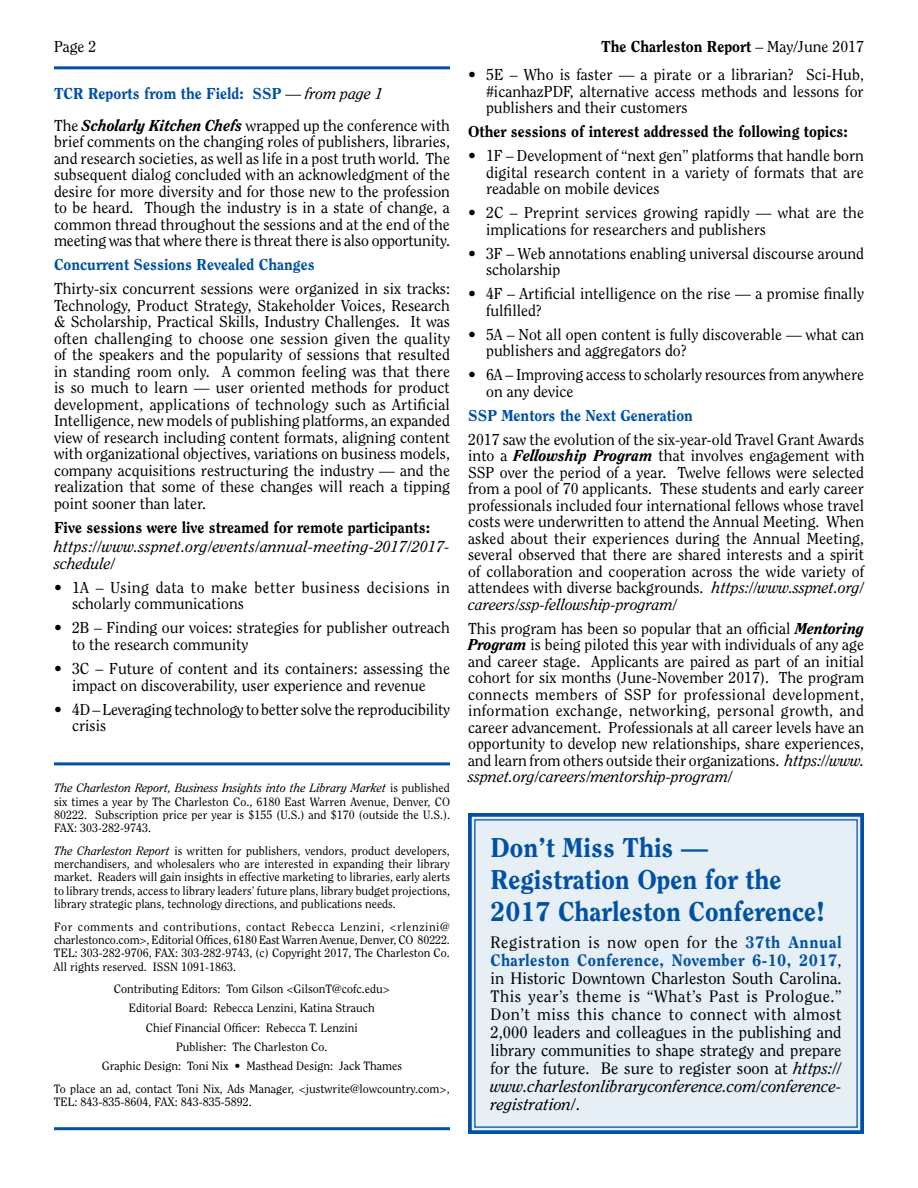
<style>
.page{position:relative;width:918px;height:1188px;background:#fff}
.page>*{position:absolute;margin:0;border:0;box-sizing:border-box;transform-origin:0 0}
.t1{font:800 27px/32.4px "Clearface";color:#0050a4}
.t2{font:16.5px/18px "Clearface";color:#000;text-align:justify}
.t3{font:15.75px/16.5px "Clearface";color:#000}
.t4{font:800 15.75px "Clearface";color:#000}
.t5{font:800 15.75px "Clearface";color:#0050a4}
.t6{font:15.75px/16.5px "Clearface";letter-spacing:.025em;color:#000}
.t7{font:italic 15.75px/16.5px "Clearface";letter-spacing:.02em;color:#000}
.t8{font:12px/13.4px "Clearface";color:#000;text-align:justify}
.s1{font-weight:400}
.s2{font-style:italic}
.s3{font-weight:800;font-style:italic}
.s4{font-weight:800;color:#0050a4}
</style>
<div class="page">
<div style="left:468px;top:813px;width:396px;height:321px;background:#e6eef6"></div>
<div style="left:474px;top:819px;width:384px;height:309px;border:1px solid #0050a4"></div>
<hr style="left:54px;top:762px;width:396px;height:3px;background:#0050a4">
<hr style="left:54px;top:1127px;width:396px;height:3px;background:#0050a4">
<hr style="left:54px;top:66px;width:396px;height:3px;background:#0050a4">
<p class="t3" style="left:54px;top:38px;width:44px">Page 2</p>
<p class="t4" style="left:601px;top:37px;width:264px">The Charleston Report <span class="s1">– May/June 2017</span></p>
<p class="t5" style="left:54px;top:84px;width:209px">TCR Reports from the Field: SSP</p>
<p class="t3" style="left:54px;top:78px;width:398px;line-height:31.5px;text-indent:231px">— <span class="s2">from page 1<br></span>The <span class="s3">Scholarly Kitchen Chefs</span> wrapped up the conference with</p>
<p class="t3" style="left:54px;top:133px;width:398px;text-align:justify">brief comments on the changing roles of publishers, libraries, and research societies, as well as life in a post truth world. The subsequent dialog concluded with an acknowledgment of the desire for more diversity and for those new to the profession to be heard. Though the industry is in a state of change, a common thread throughout the sessions and at the end of the meeting was that where there is threat there is also opportunity.</p>
<p class="t5" style="left:54px;top:255px;width:262px">Concurrent Sessions Revealed Changes</p>
<p class="t3" style="left:54px;top:280px;width:398px;text-align:justify">Thirty-six concurrent sessions were organized in six tracks:<br>Technology, Product Strategy, Stakeholder Voices, Research &amp; Scholarship, Practical Skills, Industry Challenges. It was often challenging to choose one session given the quality of the speakers and the popularity of sessions that resulted in standing room only. A common feeling was that there is so much to learn — user oriented methods for product development, applications of technology such as Artificial Intelligence, new models of publishing platforms, an expanded view of research including content formats, aligning content with organizational objectives, variations on business models, company acquisitions restructuring the industry — and the realization that some of these changes will reach a tipping point sooner than later.</p>
<p class="t4" style="left:54px;top:518px;width:378px">Five sessions were live streamed for remote participants:</p>
<p class="t7" style="left:54px;top:539px;width:397px">https://www.sspnet.org/events/annual-meeting-2017/2017- schedule/</p>
<p class="t6" style="left:72px;top:579px;width:379px;text-indent:-18px">• 1A – Using data to make better business decisions in scholarly communications</p>
<p class="t3" style="left:72px;top:620px;width:379px;text-indent:-18px">• 2B – Finding our voices: strategies for publisher outreach to the research community</p>
<p class="t3" style="left:54px;top:660px;width:398px;text-align:center">• 3C – Future of content and its containers: assessing the impact on discoverability, user experience and revenue</p>
<p class="t3" style="left:72px;top:701px;width:380px;text-indent:-18px">• 4D – Leveraging technology to better solve the reproducibility crisis</p>
<p class="t8" style="left:54px;top:781px;width:398px"><span class="s2">The Charleston Report, Business Insights into the Library Market</span> is published six times a year by The Charleston Co., 6180 East Warren Avenue, Denver, CO 80222. Subscription price per year is $155 (U.S.) and $170 (outside the U.S.).<br>FAX: 303-282-9743.</p>
<p class="t8" style="left:54px;top:844px;width:398px"><span class="s2">The Charleston Report</span> is written for publishers, vendors, product developers, merchandisers, and wholesalers who are interested in expanding their library market. Readers will gain insights in effective marketing to libraries, early alerts to library trends, access to library leaders’ future plans, library budget projections, library strategic plans, technology directions, and publications needs.</p>
<p class="t8" style="left:54px;top:919px;width:398px">For comments and contributions, contact Rebecca Lenzini, &lt;rlenzini@ charlestonco.com&gt;, Editorial Offices, 6180 East Warren Avenue, Denver, CO 80222.<br>TEL: 303-282-9706, FAX: 303-282-9743, (c) Copyright 2017, The Charleston Co.<br>All rights reserved. ISSN 1091-1863.</p>
<p class="t8" style="left:102px;top:979px;width:302px;line-height:19.4px;text-align:center">Contributing Editors: Tom Gilson &lt;GilsonT@cofc.edu&gt; Editorial Board: Rebecca Lenzini, Katina Strauch<br>Chief Financial Officer: Rebecca T. Lenzini<br>Publisher: The Charleston Co.<br>Graphic Design: Toni Nix • Masthead Design: Jack Thames</p>
<p class="t8" style="left:54px;top:1082px;width:397px">To place an ad, contact Toni Nix, Ads Manager, &lt;justwrite@lowcountry.com&gt;,<br>TEL: 843-835-8604, FAX: 843-835-5892.</p>
<p class="t3" style="left:486px;top:66px;width:380px;text-align:justify;text-indent:-18px">• 5E – Who is faster — a pirate or a librarian? Sci-Hub, #icanhazPDF, alternative access methods and lessons for publishers and their customers</p>
<p class="t4" style="left:468px;top:122px;width:381px">Other sessions of interest addressed the following topics:</p>
<p class="t3" style="left:486px;top:147px;width:379px;text-align:justify;text-indent:-18px">• 1F – Development of “next gen” platforms that handle born digital research content in a variety of formats that are readable on mobile devices</p>
<p class="t3" style="left:486px;top:204px;width:379px;text-indent:-18px">• 2C – Preprint services growing rapidly — what are the implications for researchers and publishers</p>
<p class="t3" style="left:486px;top:245px;width:379px;text-indent:-18px">• 3F – Web annotations enabling universal discourse around scholarship</p>
<p class="t3" style="left:486px;top:285px;width:380px;text-indent:-18px">• 4F – Artificial intelligence on the rise — a promise finally fulfilled?</p>
<p class="t3" style="left:486px;top:326px;width:379px;text-indent:-18px">• 5A – Not all open content is fully discoverable — what can publishers and aggregators do?</p>
<p class="t3" style="left:486px;top:366px;width:379px;text-indent:-18px">• 6A – Improving access to scholarly resources from anywhere on any device</p>
<p class="t5" style="left:468px;top:405px;width:11px">SSP</p>
<p class="t5" style="left:501px;top:405px;width:193px">Mentors the Next Generation</p>
<p class="t3" style="left:468px;top:431px;width:398px;text-align:justify">2017 saw the evolution of the six-year-old Travel Grant Awards into a <span class="s3">Fellowship Program</span> that involves engagement with SSP over the period of a year. Twelve fellows were selected from a pool of 70 applicants. These students and early career professionals included four international fellows whose travel costs were underwritten to attend the Annual Meeting. When asked about their experiences during the Annual Meeting, several observed that there are shared interests and a spirit of collaboration and cooperation across the wide variety of attendees with diverse backgrounds. <span class="s2">https://www.sspnet.org/ careers/ssp-fellowship-program/</span></p>
<p class="t3" style="left:468px;top:620px;width:398px;text-align:justify">This program has been so popular that an official <span class="s3">Mentoring Program</span> is being piloted this year with individuals of any age and career stage. Applicants are paired as part of an initial cohort for six months (June-November 2017). The program connects members of SSP for professional development, information exchange, networking, personal growth, and career advancement. Professionals at all career levels have an opportunity to develop new relationships, share experiences, and learn from others outside their organizations. <span class="s2">https://www. sspnet.org/careers/mentorship-program/</span></p>
<h1 class="t1" style="left:490px;top:830px;width:336px">Don’t Miss This —<br>Registration Open for the<br>2017 Charleston Conference!</h1>
<p class="t2" style="left:490px;top:933px;width:353px">Registration is now open for the <span class="s4">37th Annual Charleston Conference, November 6-10, 2017</span>, in Historic Downtown Charleston South Carolina.<br>This year’s theme is “What’s Past is Prologue.” Don’t miss this chance to connect with almost 2,000 leaders and colleagues in the publishing and library communities to shape strategy and prepare for the future. Be sure to register soon at <span class="s2">https:// www.charlestonlibraryconference.com/conference&shy;registration/</span>.</p>
</div>
